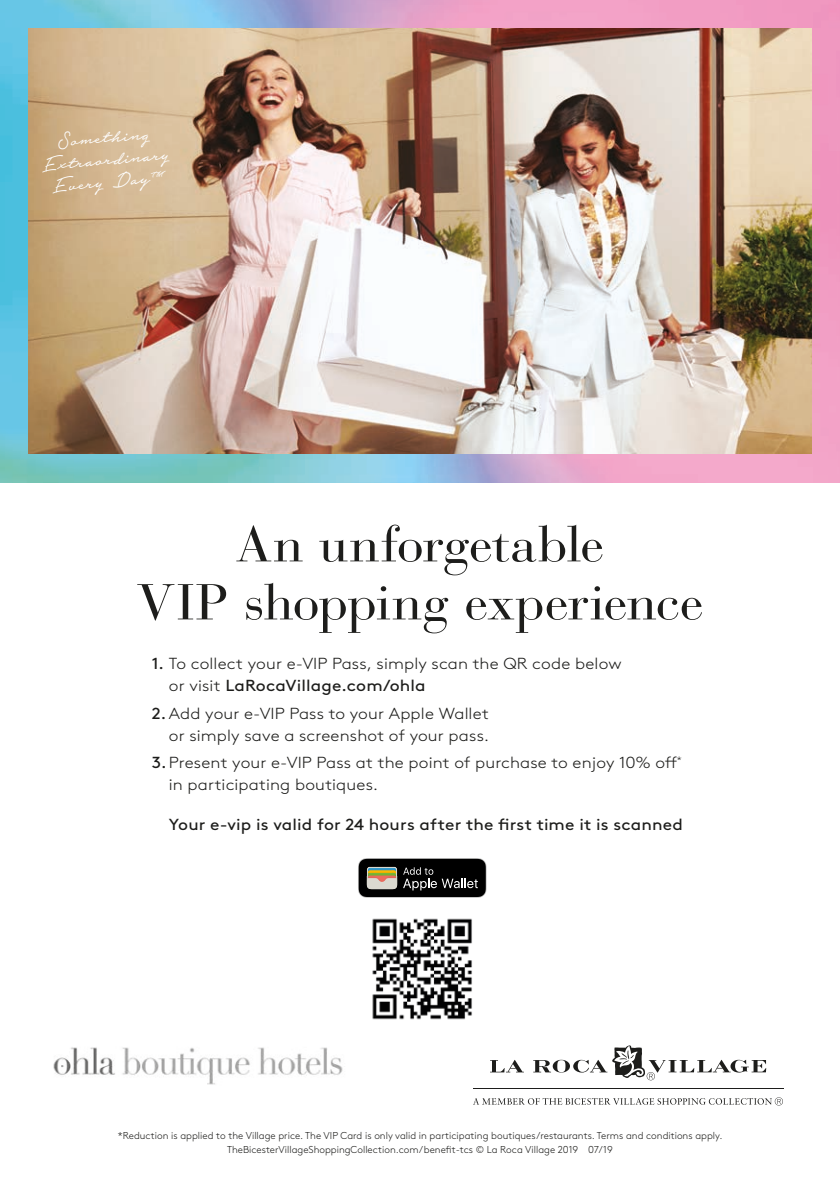
<style>
.page{position:relative;width:840px;height:1191px;background:#fff}
.page>*{position:absolute;margin:0;border:0;box-sizing:border-box;transform-origin:0 0}
.t1{font:50px/58px "Bauer Bodoni Std";letter-spacing:-.015em;color:#1d1d1b;text-align:center;scale:1.08 1}
.t2{font:300 24px/22px "Notera 2";color:#fff;text-align:center}
.t3{font:300 16px "Brown Std";letter-spacing:.005em;color:#1d1d1b;scale:1.08 1}
.t4{font:16px "Brown Std";letter-spacing:.01em;color:#1d1d1b;scale:1.08 1}
.t5{font:300 10px/14px "Brown Std";color:#1d1d1b;text-align:center}
.s1{font-size:14px}
.s2{font-weight:400}
.s3{font-weight:300}
</style>
<div class="page">
<hr style="left:472px;top:1087px;width:310px;height:1px;background:#1d1d1b">
<svg style="left:473px;top:1097px;width:309px;height:8px"></svg>
<svg style="left:490px;top:1045px;width:275px;height:35px"></svg>
<img style="left:0;top:0;width:839px;height:482px">
<img style="left:28px;top:28px;width:783px;height:426px">
<img style="left:372px;top:918px;width:100px;height:102px">
<svg style="left:358px;top:858px;width:128px;height:39px;background:#32312c"></svg>
<img style="left:53px;top:1047px;width:290px;height:38px">
<h2 class="t2" style="left:38px;top:132px;width:131px;rotate:-5deg">Something<br>Extraordinary<br>Every Day<span class="s1">™</span></h2>
<h1 class="t1" style="left:136px;top:516px;width:526px">An unforgetable<br>VIP shopping experience</h1>
<p class="t3" style="left:152px;top:654px;width:436px"><span class="s2">1.</span> To collect your e-VIP Pass, simply scan the QR code below</p>
<p class="t3" style="left:152px;top:704px;width:313px"><span class="s2">2.</span>Add your e-VIP Pass to your Apple Wallet</p>
<p class="t3" style="left:152px;top:753px;width:492px"><span class="s2">3.</span>Present your e-VIP Pass at the point of purchase to enjoy 10% off<sup>*</sup></p>
<p class="t4" style="left:169px;top:676px;width:239px"><span class="s3">or visit</span> LaRocaVillage.com/ohla</p>
<p class="t3" style="left:169px;top:726px;width:298px">or simply save a screenshot of your pass.</p>
<p class="t3" style="left:169px;top:775px;width:195px">in participating boutiques.</p>
<p class="t4" style="left:169px;top:815px;width:477px">Your e-vip is valid for 24 hours after the first time it is scanned</p>
<p class="t5" style="left:118px;top:1129px;width:606px">*Reduction is applied to the Village price. The VIP Card is only valid in participating boutiques/restaurants. Terms and conditions apply.<br>TheBicesterVillageShoppingCollection.com/benefit-tcs © La Roca Village 2019 07/19</p>
</div>
